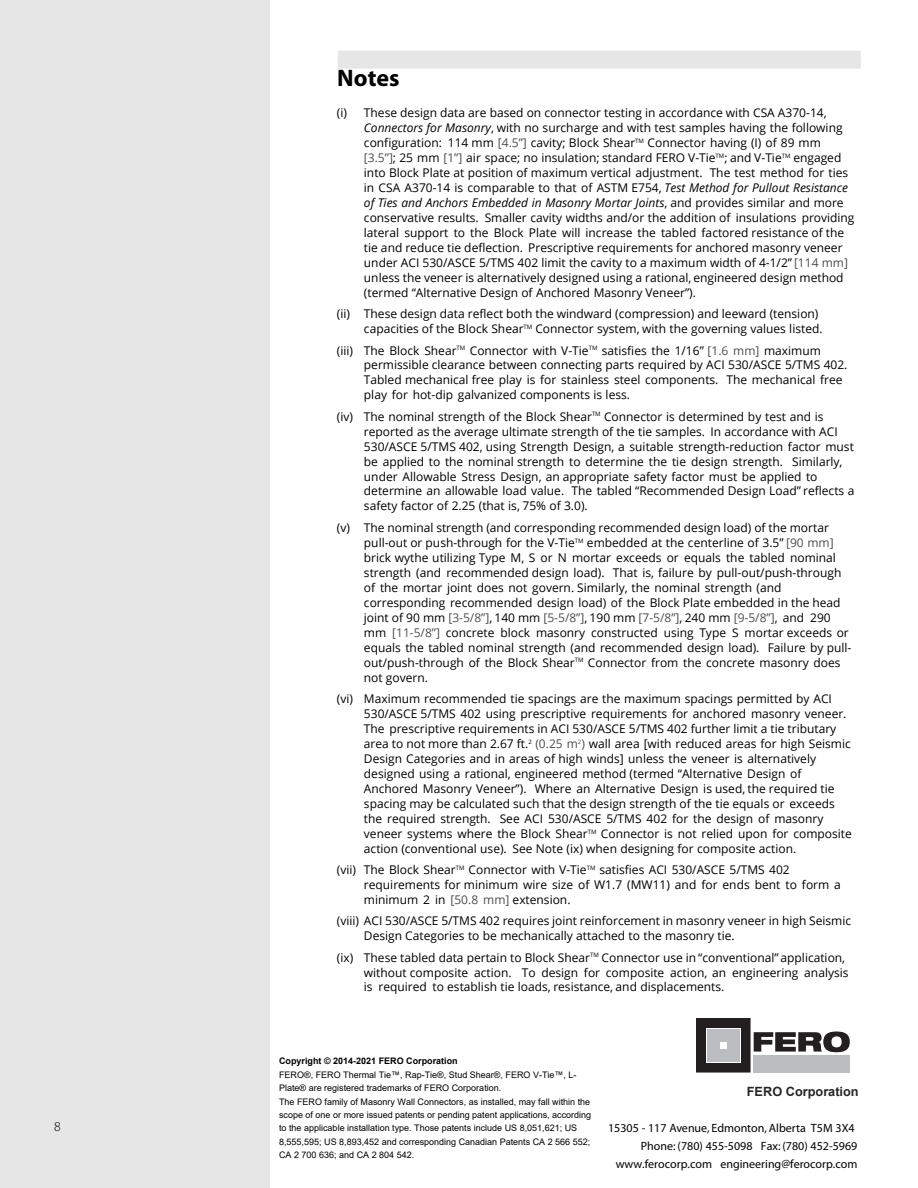
<style>
.page{position:relative;width:918px;height:1188px;background:#fff}
.page>*{position:absolute;margin:0;border:0;box-sizing:border-box;transform-origin:0 0}
.t1{font:700 24px "Myriad";color:#000}
.t2{font:13.5px "Myriad MM 215 wt 600 wd";color:#000}
.t3{font:700 12.75px "Arial";color:#272627}
.t4{font:12px/15px "Open Sans";color:#000}
.t5{font:12px/18px "Myriad";color:#000;text-align:right}
.t6{font:9px/13.4px "Arial";color:#000}
.t7{font:700 9px "Arial";color:#000}
.s1{font-style:italic}
.s2{color:#4d4d4d}
.s3{font-family:"Myriad Pro"}
</style>
<div class="page">
<div style="left:0;top:0;width:270px;height:1188px;background:#e6e6e6"></div>
<div style="left:754px;top:1055px;width:96px;height:17px;background:#bcbdc0"></div>
<svg style="left:754px;top:1032px;width:96px;height:20px"></svg>
<div style="left:697px;top:1019px;width:53px;height:53px;background:#231f20"></div>
<div style="left:696px;top:1018px;width:55px;height:55px;border:1px solid #231f20"></div>
<svg style="left:706px;top:1028px;width:35px;height:35px"></svg>
<div style="left:707px;top:1042px;width:12px;height:20px;background:#bcbdc0"></div>
<div style="left:727px;top:1029px;width:13px;height:19px;background:#bcbdc0"></div>
<div style="left:720px;top:1049px;width:20px;height:13px;background:#bcbdc0"></div>
<div style="left:707px;top:1029px;width:19px;height:12px;background:#bcbdc0"></div>
<div style="left:338px;top:50px;width:523px;height:19px;background:#e6e6e6"></div>
<p class="t2" style="left:54px;top:1122px;width:8px">8</p>
<h1 class="t1" style="left:337px;top:69px;width:64px">Notes</h1>
<p class="t4" style="left:364px;top:105px;width:492px;text-indent:-27px">(i) These design data are based on connector testing in accordance with CSA A370-14, <span class="s1">Connectors for Masonry</span>, with no surcharge and with test samples having the following configuration: 114 mm <span class="s2">[4.5”]</span> cavity; Block Shear<sup>TM</sup> Connector having (I) of 89 mm <span class="s2">[3.5”]</span>; 25 mm <span class="s2">[1”]</span> air space; no insulation; standard FERO V-Tie<sup>TM</sup>; and V-Tie<sup>TM</sup> engaged into Block Plate at position of maximum vertical adjustment. The test method for ties in CSA A370-14 is comparable to that of ASTM E754, <span class="s1">Test Method for Pullout Resistance of Ties and Anchors Embedded in Masonry Mortar Joints</span>, and provides similar and more conservative results. Smaller cavity widths and/or the addition of insulations providing lateral support to the Block Plate will increase the tabled factored resistance of the tie and reduce tie deflection. Prescriptive requirements for anchored masonry veneer under ACI 530/ASCE 5/TMS 402 limit the cavity to a maximum width of 4-1/2” <span class="s2">[114 mm] </span>unless the veneer is alternatively designed using a rational, engineered design method (termed “Alternative Design of Anchored Masonry Veneer”).</p>
<p class="t4" style="left:364px;top:306px;width:460px;text-indent:-27px">(ii) These design data reflect both the windward (compression) and leeward (tension) capacities of the Block Shear<sup>TM</sup> Connector system, with the governing values listed.</p>
<p class="t4" style="left:364px;top:342px;width:485px;text-indent:-27px">(iii) The Block Shear<sup>TM</sup> Connector with V-Tie<sup>TM</sup> satisfies the 1/16” <span class="s2">[1.6 mm]</span> maximum permissible clearance between connecting parts required by ACI 530/ASCE 5/TMS 402.<br>Tabled mechanical free play is for stainless steel components. The mechanical free play for hot-dip galvanized components is less.</p>
<p class="t4" style="left:364px;top:409px;width:492px;text-indent:-27px">(iv) The nominal strength of the Block Shear<sup>TM</sup> Connector is determined by test and is reported as the average ultimate strength of the tie samples. In accordance with ACI 530/ASCE 5/TMS 402, using Strength Design, a suitable strength-reduction factor must be applied to the nominal strength to determine the tie design strength. Similarly, under Allowable Stress Design, an appropriate safety factor must be applied to determine an allowable load value. The tabled “Recommended Design Load” reflects a safety factor of 2.25 (that is, 75% of 3.0).</p>
<p class="t4" style="left:364px;top:520px;width:489px;text-indent:-27px">(v) The nominal strength (and corresponding recommended design load) of the mortar pull-out or push-through for the V-Tie<sup>TM</sup> embedded at the centerline of 3.5” <span class="s2">[90 mm] </span>brick wythe utilizing Type M, S or N mortar exceeds or equals the tabled nominal strength (and recommended design load). That is, failure by pull-out/push-through of the mortar joint does not govern. Similarly, the nominal strength (and corresponding recommended design load) of the Block Plate embedded in the head joint of 90 mm <span class="s2">[3-5/8”]</span>, 140 mm <span class="s2">[5-5/8”]</span>, 190 mm <span class="s2">[7-5/8”]</span>, 240 mm <span class="s2">[9-5/8”]</span>, and 290 mm <span class="s2">[11-5/8”]</span> concrete block masonry constructed using Type S mortar exceeds or equals the tabled nominal strength (and recommended design load). Failure by pull&shy;out/push-through of the Block Shear<sup>TM</sup> Connector from the concrete masonry does not govern.</p>
<p class="t4" style="left:364px;top:691px;width:489px;text-indent:-27px">(vi) Maximum recommended tie spacings are the maximum spacings permitted by ACI 530/ASCE 5/TMS 402 using prescriptive requirements for anchored masonry veneer.<br>The prescriptive requirements in ACI 530/ASCE 5/TMS 402 further limit a tie tributary area to not more than 2.67 ft.<sup>2</sup> <span class="s2">(0.25 m</span><sup>2</sup><span class="s2">)</span> wall area [with reduced areas for high Seismic Design Categories and in areas of high winds] unless the veneer is alternatively designed using a rational, engineered method (termed “Alternative Design of Anchored Masonry Veneer”). Where an Alternative Design is used, the required tie spacing may be calculated such that the design strength of the tie equals or exceeds the required strength. See ACI 530/ASCE 5/TMS 402 for the design of masonry veneer systems where the Block Shear<sup>TM</sup> Connector is not relied upon for composite action (conventional use). See Note (ix) when designing for composite action.</p>
<p class="t4" style="left:364px;top:862px;width:479px;text-indent:-27px">(vii) The Block Shear<sup>TM</sup> Connector with V-Tie<sup>TM</sup> satisfies ACI 530/ASCE 5/TMS 402 requirements for minimum wire size of W1.7 (MW11) and for ends bent to form a minimum 2 in <span class="s2">[50.8 mm]</span> extension.</p>
<p class="t4" style="left:364px;top:913px;width:489px;text-indent:-27px">(viii) ACI 530/ASCE 5/TMS 402 requires joint reinforcement in masonry veneer in high Seismic<br>Design Categories to be mechanically attached to the masonry tie.</p>
<p class="t4" style="left:364px;top:950px;width:486px;text-indent:-27px">(ix) These tabled data pertain to Block Shear<sup>TM</sup> Connector use in “conventional” application, without composite action. To design for composite action, an engineering analysis is required to establish tie loads, resistance, and displacements.</p>
<p class="t7" style="left:279px;top:1055px;width:180px">Copyright © 2014-2021 FERO Corporation</p>
<p class="t6" style="left:279px;top:1068px;width:314px">FERO®, FERO Thermal Tie™, Rap-Tie®, Stud Shear®, FERO V-Tie™, L-Plate® are registered trademarks of FERO Corporation.<br>The FERO family of Masonry Wall Connectors, as installed, may fall within the scope of one or more issued patents or pending patent applications, according to the applicable installation type. Those patents include US 8,051,621; US 8,555,595; US 8,893,452 and corresponding Canadian Patents CA 2 566 552; CA 2 700 636; and CA 2 804 542.</p>
<p class="t3" style="left:747px;top:1083px;width:113px">FERO Corporation</p>
<p class="t5" style="left:608px;top:1120px;width:251px">15305 - 117 Avenue, Edmonton, Alberta T5M 3X4<br>Phone: (780) 455-5098 Fax: (780) 452-5969 www.ferocorp.com <span class="s3">engineering</span>@ferocorp.com</p>
</div>
